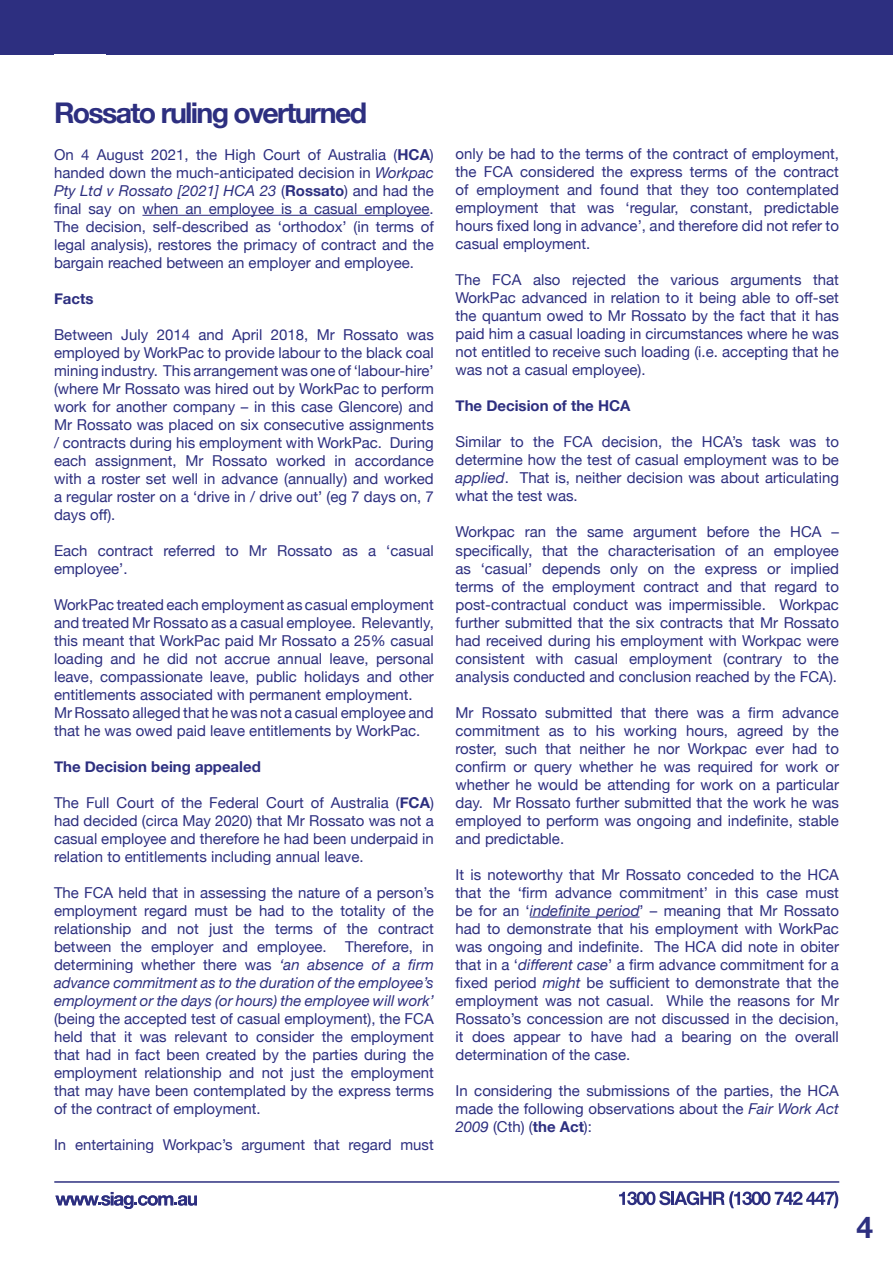
<style>
.page{position:relative;width:893px;height:1263px;background:#fff}
.page>*{position:absolute;margin:0;border:0;box-sizing:border-box;transform-origin:0 0}
.t1{font:700 30px "Helvetica Neue";color:#2d2f80}
.t2{font:700 28.5px "Helvetica Neue";letter-spacing:-.06em;color:#2d2f80}
.t3{font:15px/18px "Helvetica Neue";color:#2d2f80;text-align:justify}
.t4{font:700 15px "Helvetica Neue";color:#2d2f80}
.s1{font-weight:700}
.s2{font-style:italic}
</style>
<div class="page">
<div style="left:0;top:0;width:893px;height:54px;background:#2d2f80"></div>
<svg style="left:619px;top:1191px;width:219px;height:17px"></svg>
<svg style="left:55px;top:1192px;width:142px;height:17px"></svg>
<hr style="left:54px;top:1181px;width:785px;height:2px;background:#2d2f80">
<hr style="left:142px;top:215px;width:288px;height:1px;background:#2d2f80">
<hr style="left:530px;top:917px;width:110px;height:1px;background:#2d2f80">
<h2 class="t2" style="left:54px;top:90px;width:315px">Rossato ruling overturned</h2>
<p class="t3" style="left:54px;top:146px;width:381px">On 4 August 2021, the High Court of Australia (<span class="s1">HCA</span>) handed down the much-anticipated decision in <span class="s2">Workpac Pty Ltd v Rossato [2021] HCA 23</span> (<span class="s1">Rossato</span>) and had the final say on when an employee is a casual employee.<br>The decision, self-described as ‘orthodox’ (in terms of legal analysis), restores the primacy of contract and the bargain reached between an employer and employee.</p>
<p class="t4" style="left:54px;top:287px;width:41px">Facts</p>
<p class="t3" style="left:54px;top:326px;width:381px">Between July 2014 and April 2018, Mr Rossato was employed by WorkPac to provide labour to the black coal mining industry. This arrangement was one of ‘labour-hire’ (where Mr Rossato was hired out by WorkPac to perform work for another company – in this case Glencore) and Mr Rossato was placed on six consecutive assignments / contracts during his employment with WorkPac. During each assignment, Mr Rossato worked in accordance with a roster set well in advance (annually) and worked a regular roster on a ‘drive in / drive out’ (eg 7 days on, 7 days off).</p>
<p class="t3" style="left:54px;top:542px;width:381px">Each contract referred to Mr Rossato as a ‘casual employee’.</p>
<p class="t3" style="left:54px;top:596px;width:381px;text-align:left">WorkPac treated each employment as casual employment and treated Mr Rossato as a casual employee. Relevantly, this meant that WorkPac paid Mr Rossato a 25% casual loading and he did not accrue annual leave, personal leave, compassionate leave, public holidays and other entitlements associated with permanent employment.<br>Mr Rossato alleged that he was not a casual employee and that he was owed paid leave entitlements by WorkPac.</p>
<p class="t4" style="left:54px;top:755px;width:208px">The Decision being appealed</p>
<p class="t3" style="left:54px;top:794px;width:381px">The Full Court of the Federal Court of Australia (<span class="s1">FCA</span>) had decided (circa May 2020) that Mr Rossato was not a casual employee and therefore he had been underpaid in relation to entitlements including annual leave.</p>
<p class="t3" style="left:54px;top:884px;width:381px">The FCA held that in assessing the nature of a person’s employment regard must be had to the totality of the relationship and not just the terms of the contract between the employer and employee. Therefore, in determining whether there was <span class="s2">‘an absence of a firm advance commitment as to the duration of the employee’s employment or the days (or hours) the employee will work’</span></p>
<p class="t3" style="left:54px;top:1010px;width:381px">(being the accepted test of casual employment), the FCA held that it was relevant to consider the employment that had in fact been created by the parties during the employment relationship and not just the employment that may have been contemplated by the express terms of the contract of employment.</p>
<p class="t3" style="left:54px;top:1136px;width:381px">In entertaining Workpac’s argument that regard must</p>
<p class="t3" style="left:456px;top:146px;width:385px">only be had to the terms of the contract of employment, the FCA considered the express terms of the contract of employment and found that they too contemplated employment that was ‘regular, constant, predictable hours fixed long in advance’, and therefore did not refer to casual employment.</p>
<p class="t3" style="left:456px;top:272px;width:385px">The FCA also rejected the various arguments that WorkPac advanced in relation to it being able to off-set the quantum owed to Mr Rossato by the fact that it has paid him a casual loading in circumstances where he was not entitled to receive such loading (i.e. accepting that he was not a casual employee).</p>
<p class="t4" style="left:456px;top:394px;width:176px">The Decision of the HCA</p>
<p class="t3" style="left:456px;top:434px;width:385px">Similar to the FCA decision, the HCA’s task was to determine how the test of casual employment was to be <span class="s2">applied</span>. That is, neither decision was about articulating what the test was.</p>
<p class="t3" style="left:456px;top:524px;width:385px">Workpac ran the same argument before the HCA – specifically, that the characterisation of an employee as ‘casual’ depends only on the express or implied terms of the employment contract and that regard to post-contractual conduct was impermissible. Workpac further submitted that the six contracts that Mr Rossato had received during his employment with Workpac were consistent with casual employment (contrary to the analysis conducted and conclusion reached by the FCA).</p>
<p class="t3" style="left:456px;top:704px;width:385px">Mr Rossato submitted that there was a firm advance commitment as to his working hours, agreed by the roster, such that neither he nor Workpac ever had to confirm or query whether he was required for work or whether he would be attending for work on a particular day. Mr Rossato further submitted that the work he was employed to perform was ongoing and indefinite, stable and predictable.</p>
<p class="t3" style="left:456px;top:866px;width:385px">It is noteworthy that Mr Rossato conceded to the HCA that the ‘firm advance commitment’ in this case must be for an ‘<span class="s2">indefinite period</span>’ – meaning that Mr Rossato had to demonstrate that his employment with WorkPac was ongoing and indefinite. The HCA did note in obiter that in a ‘<span class="s2">different case</span>’ a firm advance commitment for a fixed period <span class="s2">might</span> be sufficient to demonstrate that the employment was not casual. While the reasons for Mr Rossato’s concession are not discussed in the decision, it does appear to have had a bearing on the overall determination of the case.</p>
<p class="t3" style="left:456px;top:1082px;width:385px">In considering the submissions of the parties, the HCA made the following observations about the <span class="s2">Fair Work Act 2009</span> (Cth) (<span class="s1">the Act</span>):</p>
<h1 class="t1" style="left:856px;top:1204px;width:18px">4</h1>
</div>
